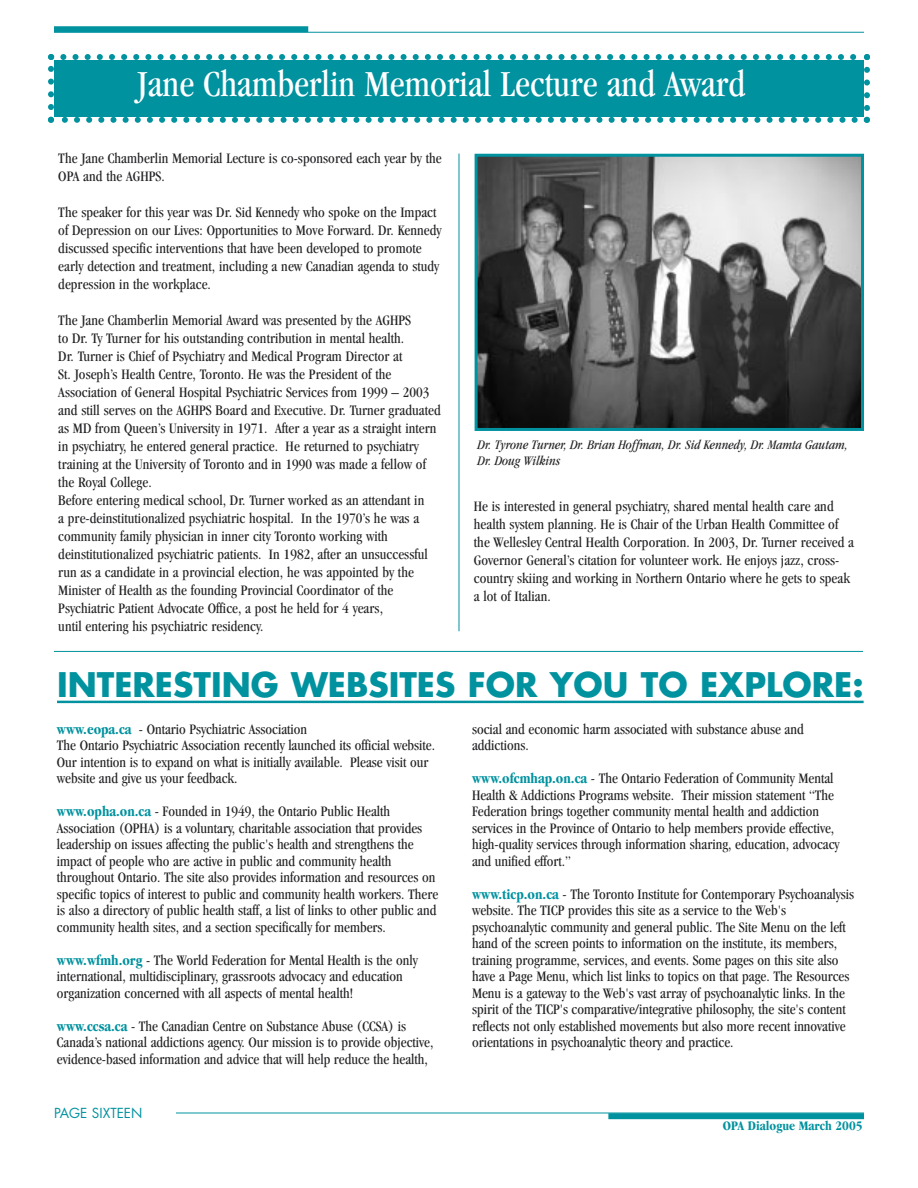
<style>
.page{position:relative;width:918px;height:1188px;background:#fff}
.page>*{position:absolute;margin:0;border:0;box-sizing:border-box;transform-origin:0 0}
.t1{font:condensed 37.95px "Garamond";color:#fff}
.t2{font:700 33px "Futura";color:#00929f}
.t3{font:condensed 15px/16.5px "Garamond";color:#222124}
.t4{font:italic condensed 13.5px/16.2px "Garamond";color:#222124}
.t5{font:700 condensed 13.5px "Garamond";color:#00929f}
.t6{font:13.5px "Futura";color:#00929f}
.s1{font-weight:700;color:#00929f}
</style>
<div class="page">
<svg style="left:48px;top:54px;width:822px;height:69px;background:#1d9eaa"></svg>
<hr style="left:54px;top:32px;width:810px;height:1px;background:#00929f">
<div style="left:54px;top:26px;width:254px;height:6px;background:#00929f"></div>
<hr style="left:54px;top:1113px;width:810px;height:1px;background:#00929f">
<div style="left:608px;top:1113px;width:256px;height:6px;background:#00929f"></div>
<div style="left:54px;top:1107px;width:122px;height:29px;background:#fff"></div>
<img style="left:479px;top:158px;width:381px;height:269px">
<div style="left:475px;top:154px;width:389px;height:277px;border:3px solid #00929f"></div>
<hr style="left:54px;top:651px;width:809px;height:1px;background:#00929f">
<hr style="left:459px;top:154px;width:1px;height:477px;background:#00929f">
<hr style="left:57px;top:701px;width:807px;height:2px;background:#00929f">
<h1 class="t1" style="left:137px;top:69px;width:610px">Jane Chamberlin Memorial Lecture and Award</h1>
<p class="t3" style="left:58px;top:150px;width:385px;line-height:18px">The Jane Chamberlin Memorial Lecture is co-sponsored each year by the<br>OPA and the AGHPS.</p>
<p class="t3" style="left:58px;top:204px;width:385px;line-height:18px">The speaker for this year was Dr. Sid Kennedy who spoke on the Impact of Depression on our Lives: Opportunities to Move Forward. Dr. Kennedy discussed specific interventions that have been developed to promote early detection and treatment, including a new Canadian agenda to study depression in the workplace.</p>
<p class="t3" style="left:58px;top:312px;width:384px;line-height:18px">The Jane Chamberlin Memorial Award was presented by the AGHPS<br>to Dr. Ty Turner for his outstanding contribution in mental health.<br>Dr. Turner is Chief of Psychiatry and Medical Program Director at<br>St. Joseph’s Health Centre, Toronto. He was the President of the Association of General Hospital Psychiatric Services from 1999 – 2003 and still serves on the AGHPS Board and Executive. Dr. Turner graduated as MD from Queen’s University in 1971. After a year as a straight intern in psychiatry, he entered general practice. He returned to psychiatry training at the University of Toronto and in 1990 was made a fellow of the Royal College.<br>Before entering medical school, Dr. Turner worked as an attendant in<br>a pre-deinstitutionalized psychiatric hospital. In the 1970’s he was a community family physician in inner city Toronto working with deinstitutionalized psychiatric patients. In 1982, after an unsuccessful run as a candidate in a provincial election, he was appointed by the Minister of Health as the founding Provincial Coordinator of the Psychiatric Patient Advocate Office, a post he held for 4 years,<br>until entering his psychiatric residency.</p>
<p class="t4" style="left:478px;top:438px;width:372px">Dr. Tyrone Turner, Dr. Brian Hoffman, Dr. Sid Kennedy, Dr. Mamta Gautam,<br>Dr. Doug Wilkins</p>
<p class="t3" style="left:474px;top:498px;width:382px;line-height:18px">He is interested in general psychiatry, shared mental health care and health system planning. He is Chair of the Urban Health Committee of the Wellesley Central Health Corporation. In 2003, Dr. Turner received a Governor General’s citation for volunteer work. He enjoys jazz, cross&shy;country skiing and working in Northern Ontario where he gets to speak a lot of Italian.</p>
<h2 class="t2" style="left:57px;top:670px;width:808px">INTERESTING WEBSITES FOR YOU TO EXPLORE:</h2>
<p class="t3" style="left:57px;top:722px;width:380px"><span class="s1">www.eopa.ca</span> - Ontario Psychiatric Association<br>The Ontario Psychiatric Association recently launched its official website.<br>Our intention is to expand on what is initially available. Please visit our website and give us your feedback.</p>
<p class="t3" style="left:57px;top:804px;width:383px"><span class="s1">www.opha.on.ca</span> - Founded in 1949, the Ontario Public Health Association (OPHA) is a voluntary, charitable association that provides leadership on issues affecting the public's health and strengthens the impact of people who are active in public and community health throughout Ontario. The site also provides information and resources on specific topics of interest to public and community health workers. There is also a directory of public health staff, a list of links to other public and community health sites, and a section specifically for members.</p>
<p class="t3" style="left:57px;top:953px;width:362px"><span class="s1">www.wfmh.org</span> - The World Federation for Mental Health is the only international, multidisciplinary, grassroots advocacy and education organization concerned with all aspects of mental health!</p>
<p class="t3" style="left:57px;top:1019px;width:378px"><span class="s1">www.ccsa.ca</span> - The Canadian Centre on Substance Abuse (CCSA) is<br>Canada’s national addictions agency. Our mission is to provide objective, evidence-based information and advice that will help reduce the health,</p>
<p class="t3" style="left:472px;top:722px;width:333px">social and economic harm associated with substance abuse and addictions.</p>
<p class="t3" style="left:472px;top:771px;width:369px"><span class="s1">www.ofcmhap.on.ca</span> - The Ontario Federation of Community Mental Health &amp; Addictions Programs website. Their mission statement “The Federation brings together community mental health and addiction services in the Province of Ontario to help members provide effective, high-quality services through information sharing, education, advocacy and unified effort.”</p>
<p class="t3" style="left:472px;top:887px;width:384px"><span class="s1">www.ticp.on.ca</span> - The Toronto Institute for Contemporary Psychoanalysis website. The TICP provides this site as a service to the Web's psychoanalytic community and general public. The Site Menu on the left hand of the screen points to information on the institute, its members, training programme, services, and events. Some pages on this site also have a Page Menu, which list links to topics on that page. The Resources Menu is a gateway to the Web's vast array of psychoanalytic links. In the spirit of the TICP's comparative/integrative philosophy, the site's content reflects not only established movements but also more recent innovative orientations in psychoanalytic theory and practice.</p>
<p class="t6" style="left:54px;top:1107px;width:90px">PAGE SIXTEEN</p>
<p class="t5" style="left:723px;top:1121px;width:141px">OPA Dialogue March 2005</p>
</div>
